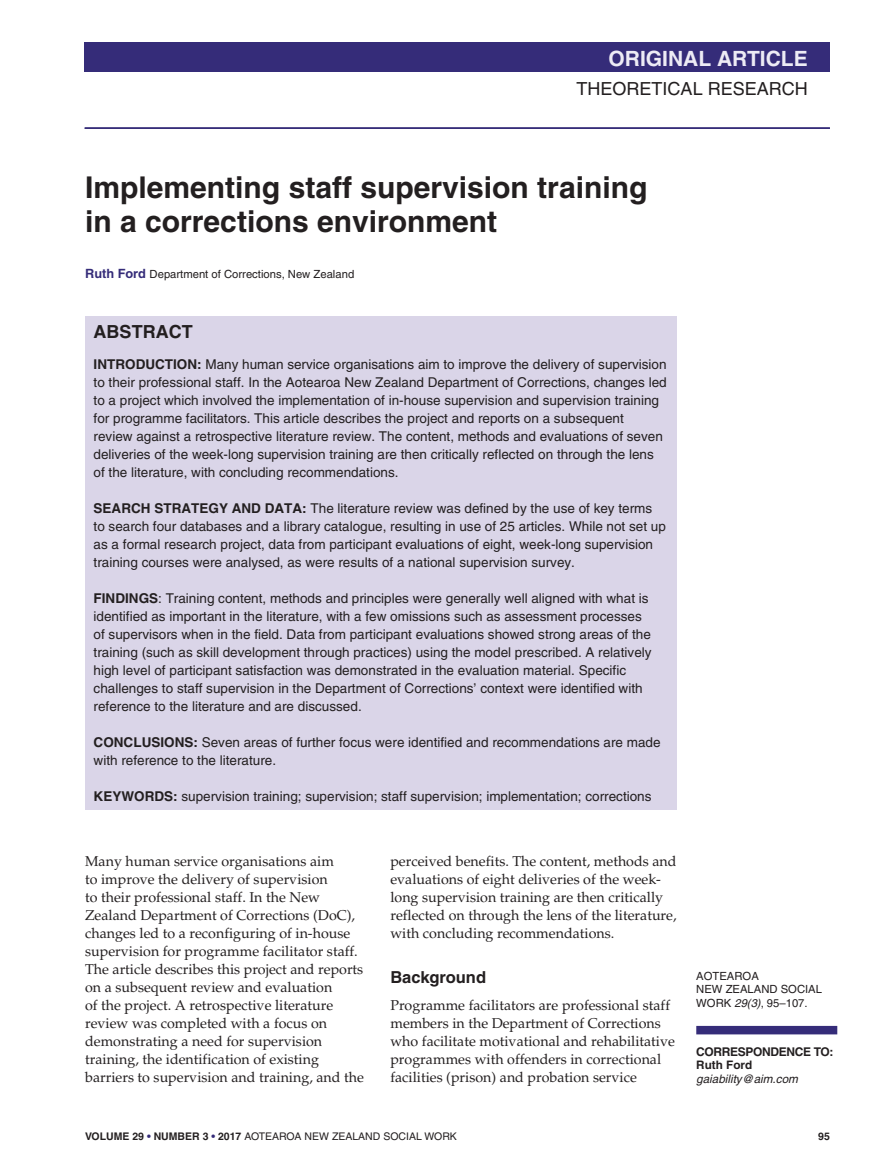
<style>
.page{position:relative;width:881px;height:1170px;background:#fff}
.page>*{position:absolute;margin:0;border:0;box-sizing:border-box;transform-origin:0 0}
.t1{font:700 30px/34.5px "Helvetica";color:#231f20}
.t2{font:700 21px "Helvetica";color:#edebf5}
.t3{font:18px "Helvetica";color:#231f20}
.t4{font:700 18px "Helvetica";color:#231f20}
.t5{font:700 16.5px "Helvetica";color:#231f20}
.t6{font:14.25px/18px "Palatino";color:#231f20}
.t7{font:13.5px/18px "Helvetica";color:#231f20}
.t8{font:700 12px "Helvetica";letter-spacing:-.03em;color:#231f20}
.t9{font:italic 11.7px "Helvetica";color:#231f20}
.t10{font:700 11.7px "Helvetica";color:#231f20}
.t11{font:11.25px/13.5px "Helvetica";color:#231f20}
.t12{font:10.5px "Helvetica";color:#231f20}
.t13{font:700 10.5px "Helvetica";color:#231f20}
.s1{font-weight:700;font-size:12.75px;color:#352c79}
.s2{font-weight:700}
.s3{font-style:italic}
.s4{font-weight:700;color:#352c79}
</style>
<div class="page">
<div style="left:85px;top:43px;width:744px;height:29px;background:#352c79"></div>
<hr style="left:85px;top:127px;width:744px;height:2px;background:#352c79">
<div style="left:85px;top:316px;width:591px;height:493px;background:#dad5e8"></div>
<div style="left:696px;top:1025px;width:141px;height:9px;background:#352c79"></div>
<h2 class="t2" style="left:608px;top:50px;width:201px">ORIGINAL ARTICLE</h2>
<h3 class="t3" style="left:576px;top:82px;width:233px">THEORETICAL RESEARCH</h3>
<h1 class="t1" style="left:85px;top:173px;width:563px">Implementing staff supervision training in a corrections environment</h1>
<p class="t11" style="left:85px;top:268px;width:270px"><span class="s1">Ruth Ford</span> Department of Corrections, New Zealand</p>
<h3 class="t4" style="left:94px;top:325px;width:100px">ABSTRACT</h3>
<p class="t7" style="left:94px;top:356px;width:574px"><span class="s2">INTRODUCTION:</span> Many human service organisations aim to improve the delivery of supervision to their professional staff. In the Aotearoa New Zealand Department of Corrections, changes led to a project which involved the implementation of in-house supervision and supervision training for programme facilitators. This article describes the project and reports on a subsequent<br>review against a retrospective literature review. The content, methods and evaluations of seven deliveries of the week-long supervision training are then critically reflected on through the lens of the literature, with concluding recommendations.</p>
<p class="t7" style="left:94px;top:500px;width:573px"><span class="s2">SEARCH STRATEGY AND DATA:</span> The literature review was defined by the use of key terms to search four databases and a library catalogue, resulting in use of 25 articles. While not set up as a formal research project, data from participant evaluations of eight, week-long supervision training courses were analysed, as were results of a national supervision survey.</p>
<p class="t7" style="left:94px;top:590px;width:559px"><span class="s2">FINDINGS</span>: Training content, methods and principles were generally well aligned with what is identified as important in the literature, with a few omissions such as assessment processes of supervisors when in the field. Data from participant evaluations showed strong areas of the training (such as skill development through practices) using the model prescribed. A relatively high level of participant satisfaction was demonstrated in the evaluation material. Specific challenges to staff supervision in the Department of Corrections’ context were identified with reference to the literature and are discussed.</p>
<p class="t7" style="left:94px;top:734px;width:568px"><span class="s2">CONCLUSIONS:</span> Seven areas of further focus were identified and recommendations are made with reference to the literature.</p>
<p class="t7" style="left:94px;top:788px;width:559px"><span class="s2">KEYWORDS:</span> supervision training; supervision; staff supervision; implementation; corrections</p>
<p class="t6" style="left:85px;top:853px;width:280px">Many human service organisations aim<br>to improve the delivery of supervision<br>to their professional staff. In the New Zealand Department of Corrections (DoC), changes led to a reconfiguring of in-house supervision for programme facilitator staff.<br>The article describes this project and reports on a subsequent review and evaluation<br>of the project. A retrospective literature review was completed with a focus on demonstrating a need for supervision training, the identification of existing barriers to supervision and training, and the</p>
<p class="t6" style="left:390px;top:853px;width:287px">perceived benefits. The content, methods and evaluations of eight deliveries of the week&shy;long supervision training are then critically reflected on through the lens of the literature, with concluding recommendations.</p>
<p class="t5" style="left:390px;top:971px;width:97px">Background</p>
<p class="t6" style="left:390px;top:997px;width:286px">Programme facilitators are professional staff members in the Department of Corrections who facilitate motivational and rehabilitative programmes with offenders in correctional facilities (prison) and probation service</p>
<p class="t11" style="left:696px;top:969px;width:127px">AOTEAROA<br>NEW ZEALAND SOCIAL<br>WORK <span class="s3">29(3)</span>, 95–107.</p>
<p class="t8" style="left:696px;top:1046px;width:139px">CORRESPONDENCE TO:</p>
<p class="t10" style="left:696px;top:1060px;width:57px">Ruth Ford</p>
<p class="t9" style="left:696px;top:1074px;width:103px">gaiability@aim.com</p>
<p class="t12" style="left:85px;top:1132px;width:373px"><span class="s2">VOLUME 29</span> <span class="s4">•</span> <span class="s2">NUMBER 3</span> <span class="s4">•</span> <span class="s2">2017</span> AOTEAROA NEW ZEALAND SOCIAL WORK</p>
<p class="t13" style="left:817px;top:1132px;width:13px">95</p>
</div>
